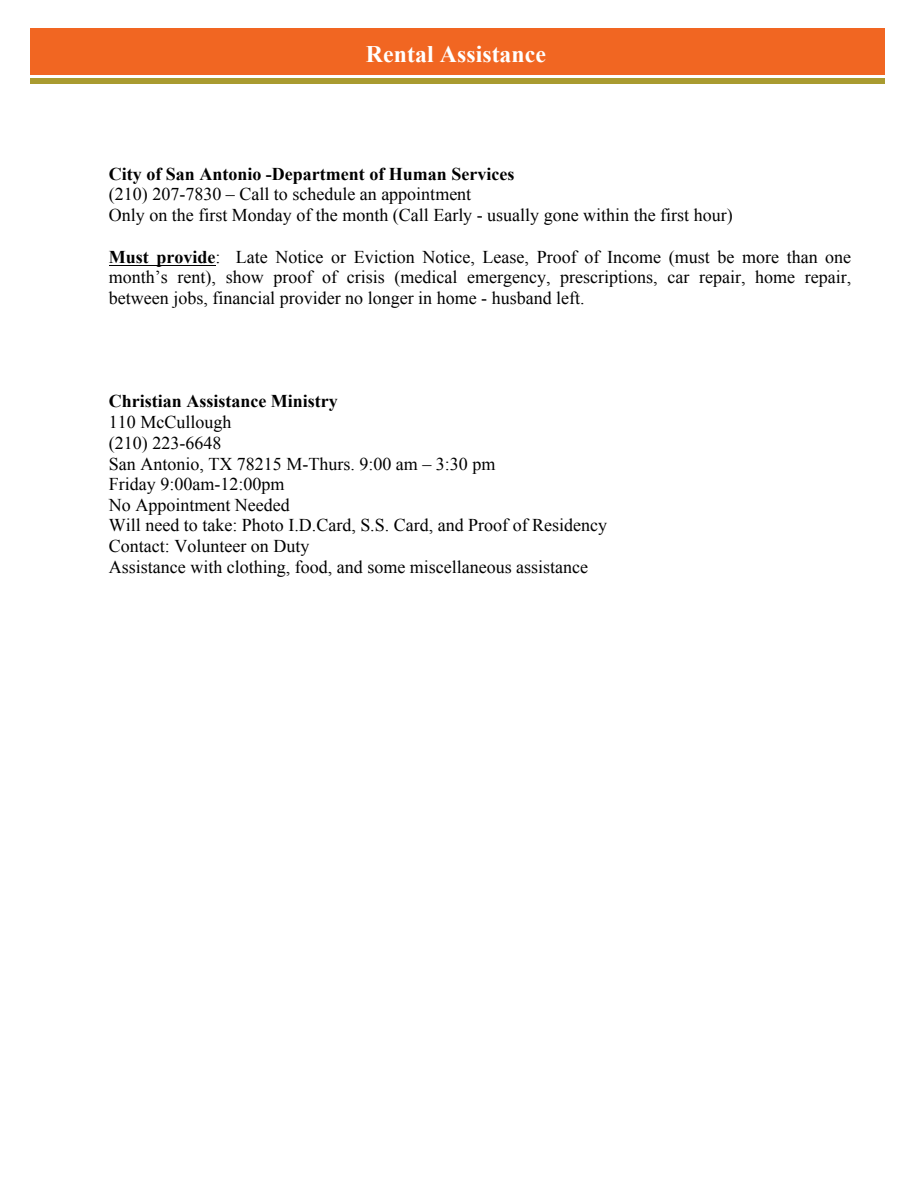
<style>
.page{position:relative;width:918px;height:1188px;background:#fff}
.page>*{position:absolute;margin:0;border:0;box-sizing:border-box;transform-origin:0 0}
.t1{font:700 23.7px "Times New Roman";letter-spacing:.005em;color:#fff}
.t2{font:18px/20.7px "Times New Roman";color:#000}
.t3{font:700 18px "Times New Roman";color:#000}
.s1{font-weight:700}
</style>
<div class="page">
<hr style="left:109px;top:265px;width:106px;height:1px;background:#000">
<div style="left:30px;top:28px;width:855px;height:47px;background:#f16622"></div>
<div style="left:30px;top:79px;width:855px;height:5px;background:#a99b30"></div>
<h1 class="t1" style="left:366px;top:37px;width:182px">Rental Assistance</h1>
<p class="t3" style="left:109px;top:161px;width:407px">City of San Antonio -Department of Human Services</p>
<p class="t2" style="left:109px;top:184px;width:625px">(210) 207-7830 – Call to schedule an appointment<br>Only on the first Monday of the month (Call Early - usually gone within the first hour)</p>
<p class="t2" style="left:109px;top:246px;width:744px;text-align:justify"><span class="s1">Must provide</span>: Late Notice or Eviction Notice, Lease, Proof of Income (must be more than one month’s rent), show proof of crisis (medical emergency, prescriptions, car repair, home repair, between jobs, financial provider no longer in home - husband left.</p>
<p class="t3" style="left:109px;top:389px;width:230px">Christian Assistance Ministry</p>
<p class="t2" style="left:109px;top:412px;width:500px">110 McCullough<br>(210) 223-6648<br>San Antonio, TX 78215 M-Thurs. 9:00 am – 3:30 pm<br>Friday 9:00am-12:00pm<br>No Appointment Needed<br>Will need to take: Photo I.D.Card, S.S. Card, and Proof of Residency Contact: Volunteer on Duty<br>Assistance with clothing, food, and some miscellaneous assistance</p>
</div>
